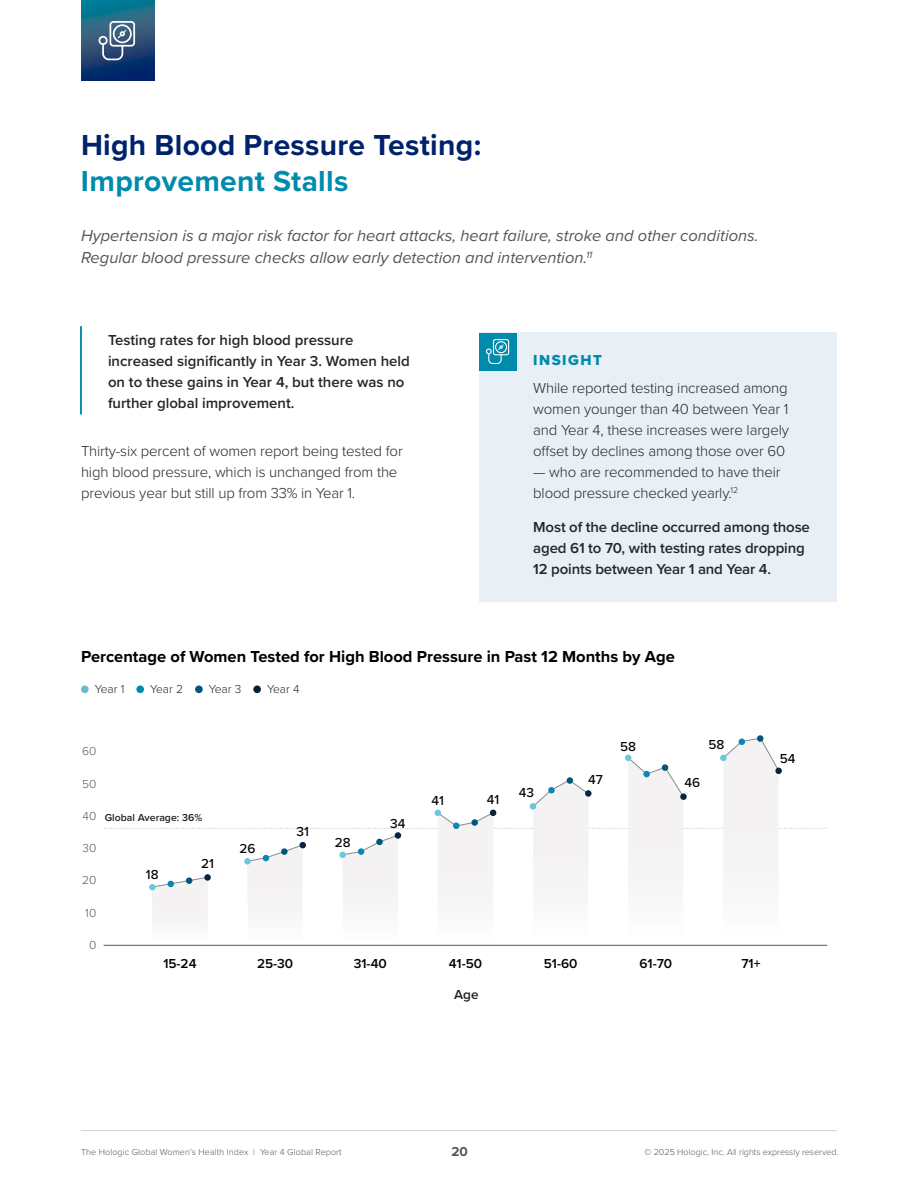
<style>
.page{position:relative;width:918px;height:1188px;background:#fff}
.page>*{position:absolute;margin:0;border:0;box-sizing:border-box;transform-origin:0 0}
.page_header{font:700 30px/36px "Proxima Nova";letter-spacing:.01em;color:#00226c}
.body_span{font:italic 16.5px/22.5px "Proxima Nova";color:#52575a}
.element_title{font:700 16.5px "Proxima Nova";color:#000}
.body{font:300 15px/21px "Proxima Nova";letter-spacing:-.01em;color:#23272a}
.body_line_emphasis{font:600 15px/21px "Proxima Nova";color:#23272a}
.body-2{font:600 15px/21px "Proxima Nova";letter-spacing:-.01em;color:#23272a}
.body-3{font:15px "Proxima Nova Extrabld";letter-spacing:.1em;color:#008aac}
.t1{font:600 13.5px "Proxima Nova";color:#010203}
.t2{font:500 13.5px "Proxima Nova";color:#010203}
.t3{font:600 13.5px "Proxima Nova";color:#231f20}
.t4{font:700 13.5px "Proxima Nova";color:#52575a}
.t5{font:300 12px "Proxima Nova";color:#23272a}
.t6{font:300 12px "Proxima Nova";color:#58595b}
.t7{font:600 10.5px "Proxima Nova";color:#231f20}
.t8{font:300 9px "Proxima Nova";color:#52575a}
.s1{color:#008aac}
</style>
<div class="page">
<hr style="left:81px;top:1130px;width:756px;height:1px;background:#cfd2d4">
<hr style="left:80px;top:326px;width:2px;height:89px;background:#008aac">
<div style="left:479px;top:333px;width:358px;height:59px;background:#e8f0f5"></div>
<div style="left:479px;top:361px;width:358px;height:164px;background:#e8f0f5"></div>
<div style="left:479px;top:500px;width:358px;height:101px;background:#e8f0f5"></div>
<svg style="left:81px;top:0;width:73px;height:80px;background:#17517b"></svg>
<div style="left:110px;top:21px;width:25px;height:26px;border:2px solid #fff;border-radius:3px"></div>
<div style="left:99px;top:36px;width:9px;height:9px;border:2px solid #fff;border-radius:50%"></div>
<svg style="left:101px;top:23px;width:32px;height:38px"></svg>
<div style="left:81px;top:685px;width:8px;height:8px;background:#71b8ca;border-radius:50%"></div>
<div style="left:136px;top:685px;width:8px;height:8px;background:#008aac;border-radius:50%"></div>
<div style="left:195px;top:685px;width:8px;height:8px;background:#005678;border-radius:50%"></div>
<div style="left:253px;top:685px;width:8px;height:8px;background:#00233e;border-radius:50%"></div>
<div style="left:757px;top:735px;width:6px;height:7px;background:#015779;border-radius:50%"></div>
<svg style="left:105px;top:738px;width:722px;height:207px"></svg>
<div style="left:585px;top:790px;width:7px;height:7px;background:#092340;border-radius:50%"></div>
<div style="left:680px;top:793px;width:7px;height:7px;background:#092340;border-radius:50%"></div>
<div style="left:775px;top:768px;width:7px;height:6px;background:#092340;border-radius:50%"></div>
<hr style="left:104px;top:945px;width:723px;height:1px;background:#52575a">
<div style="left:479px;top:333px;width:38px;height:38px;background:#008aac"></div>
<div style="left:493px;top:339px;width:16px;height:16px;border:1px solid #fff;border-radius:2px"></div>
<svg style="left:486px;top:341px;width:22px;height:23px"></svg>
<h2 class="page_header" style="left:81px;top:126px;width:402px">High Blood Pressure Testing:<br><span class="s1">Improvement Stalls</span></h2>
<p class="body_span" style="left:81px;top:223px;width:679px">Hypertension is a major risk factor for heart attacks, heart failure, stroke and other conditions.<br>Regular blood pressure checks allow early detection and intervention.<sup>11</sup></p>
<p class="body_line_emphasis" style="left:108px;top:329px;width:303px">Testing rates for high blood pressure increased significantly in Year 3. Women held on to these gains in Year 4, but there was no further global improvement.</p>
<p class="body" style="left:81px;top:439px;width:323px">Thirty-six percent of women report being tested for high blood pressure, which is unchanged from the previous year but still up from 33% in Year 1.</p>
<p class="body-3" style="left:533px;top:349px;width:70px">INSIGHT</p>
<p class="body" style="left:533px;top:376px;width:257px;text-align:justify">While reported testing increased among women younger than 40 between Year 1 and Year 4, these increases were largely offset by declines among those over 60</p>
<p class="body" style="left:533px;top:460px;width:249px">— who are recommended to have their blood pressure checked yearly.<sup>12</sup></p>
<p class="body-2" style="left:533px;top:516px;width:278px">Most of the decline occurred among those aged 61 to 70, with testing rates dropping<br>12 points between Year 1 and Year 4.</p>
<p class="element_title" style="left:81px;top:644px;width:595px">Percentage of Women Tested for High Blood Pressure in Past 12 Months by Age</p>
<p class="t5" style="left:95px;top:680px;width:31px">Year 1</p>
<p class="t5" style="left:150px;top:680px;width:34px">Year 2</p>
<p class="t5" style="left:209px;top:680px;width:34px">Year 3</p>
<p class="t5" style="left:267px;top:680px;width:34px">Year 4</p>
<p class="t6" style="left:82px;top:742px;width:16px">60</p>
<p class="t6" style="left:82px;top:775px;width:16px">50</p>
<p class="t6" style="left:83px;top:807px;width:15px">40</p>
<p class="t6" style="left:82px;top:839px;width:15px">30</p>
<p class="t6" style="left:82px;top:872px;width:16px">20</p>
<p class="t7" style="left:105px;top:809px;width:99px">Global Average: 36%</p>
<p class="t2" style="left:146px;top:864px;width:14px">18</p>
<p class="t2" style="left:201px;top:854px;width:14px">21</p>
<p class="t2" style="left:239px;top:839px;width:18px">26</p>
<p class="t2" style="left:297px;top:821px;width:14px">31</p>
<p class="t2" style="left:335px;top:832px;width:17px">28</p>
<p class="t2" style="left:390px;top:814px;width:17px">34</p>
<p class="t2" style="left:432px;top:790px;width:14px">41</p>
<p class="t2" style="left:487px;top:789px;width:14px">41</p>
<p class="t2" style="left:519px;top:783px;width:17px">43</p>
<p class="t2" style="left:620px;top:736px;width:17px">58</p>
<p class="t2" style="left:708px;top:734px;width:17px">58</p>
<p class="t2" style="left:588px;top:770px;width:16px">47</p>
<p class="t2" style="left:685px;top:773px;width:17px">46</p>
<p class="t6" style="left:85px;top:904px;width:12px">10</p>
<p class="t6" style="left:89px;top:936px;width:9px">0</p>
<p class="t1" style="left:163px;top:954px;width:35px">15-24</p>
<p class="t1" style="left:257px;top:954px;width:38px">25-30</p>
<p class="t1" style="left:354px;top:954px;width:35px">31-40</p>
<p class="t1" style="left:449px;top:954px;width:35px">41-50</p>
<p class="t1" style="left:544px;top:954px;width:35px">51-60</p>
<p class="t1" style="left:639px;top:954px;width:34px">61-70</p>
<p class="t1" style="left:741px;top:954px;width:21px">71+</p>
<p class="t3" style="left:454px;top:985px;width:26px">Age</p>
<p class="t2" style="left:780px;top:748px;width:17px">54</p>
<p class="t4" style="left:452px;top:1141px;width:18px">20</p>
<p class="t8" style="left:81px;top:1145px;width:262px">The Hologic Global Women’s Health Index | Year 4 Global Report</p>
<p class="t8" style="left:644px;top:1145px;width:196px">© 2025 Hologic, Inc. All rights expressly reserved.</p>
</div>
